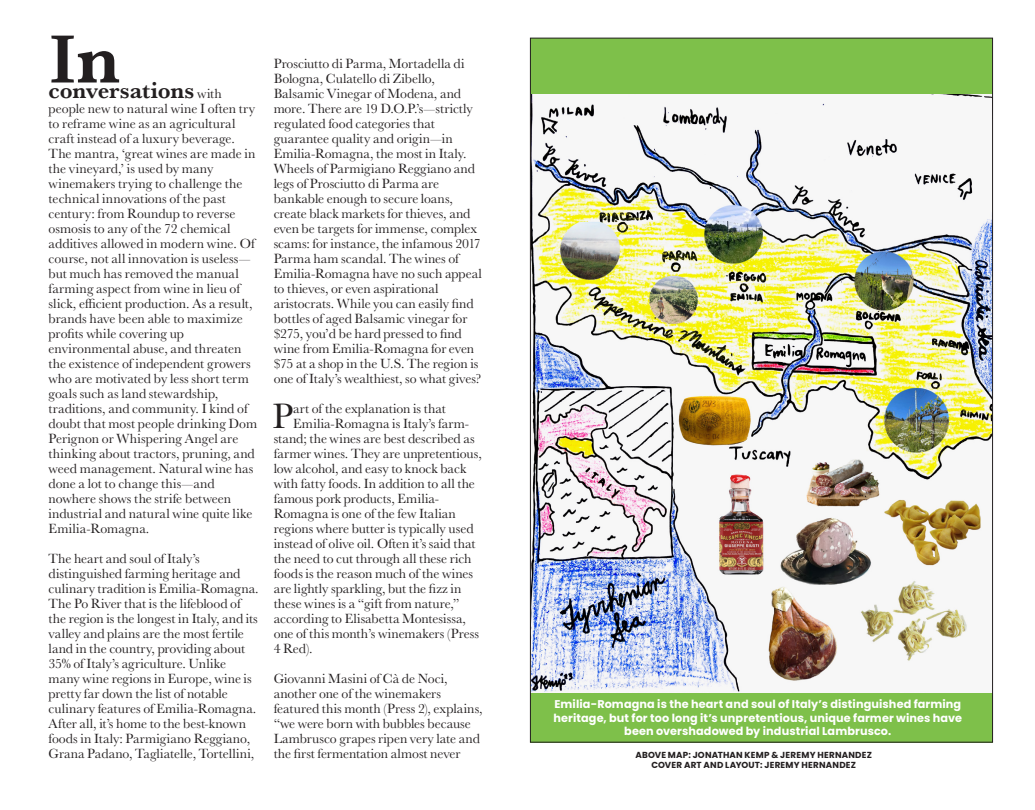
<style>
.page{position:relative;width:1035px;height:810px;background:#fff}
.page>*{position:absolute;margin:0;border:0;box-sizing:border-box;transform-origin:0 0}
.Body_Text{font:700 75px "Freight Text Pro";color:#231f20}
.Body_Text-2{font:36.25px "Baskerville URW";color:#231f20}
.Body_Text-3{font:700 23.75px "Baskerville URW";letter-spacing:-.005em;color:#231f20}
.Body_Text-4{font:13.75px/15px "Baskerville URW";color:#231f20}
.t1{font:700 11.25px/13.5px "Poppins";letter-spacing:.01em;color:#fff;text-align:center}
.t2{font:700 8.75px "Poppins";letter-spacing:.02em;color:#231f20}
.s1{font-family:"Baskerville URW"}
</style>
<div class="page">
<div style="left:530px;top:38px;width:463px;height:704px;background:#7ec04a"></div>
<img style="left:532px;top:94px;width:459px;height:599px">
<p class="Body_Text" style="left:49px;top:8px;width:73px">I<span class="s1">n</span></p>
<p class="Body_Text-3" style="left:49px;top:73px;width:147px">conversations</p>
<p class="Body_Text-4" style="left:49px;top:85px;width:210px;text-indent:149px">with people new to natural wine I often try to reframe wine as an agricultural craft instead of a luxury beverage.<br>The mantra, ‘great wines are made in the vineyard,’ is used by many winemakers trying to challenge the technical innovations of the past century: from Roundup to reverse osmosis to any of the 72 chemical additives allowed in modern wine. Of course, not all innovation is useless— but much has removed the manual farming aspect from wine in lieu of slick, efficient production. As a result, brands have been able to maximize profits while covering up environmental abuse, and threaten the existence of independent growers who are motivated by less short term goals such as land stewardship, traditions, and community. I kind of doubt that most people drinking Dom<br>Perignon or Whispering Angel are thinking about tractors, pruning, and weed management. Natural wine has done a lot to change this—and nowhere shows the strife between industrial and natural wine quite like<br>Emilia-Romagna.</p>
<p class="Body_Text-4" style="left:49px;top:550px;width:212px">The heart and soul of Italy’s distinguished farming heritage and culinary tradition is Emilia-Romagna.<br>The Po River that is the lifeblood of the region is the longest in Italy, and its valley and plains are the most fertile land in the country, providing about 35% of Italy’s agriculture. Unlike many wine regions in Europe, wine is pretty far down the list of notable culinary features of Emilia-Romagna.<br>After all, it’s home to the best-known foods in Italy: Parmigiano Reggiano, Grana Padano, Tagliatelle, Tortellini,</p>
<p class="Body_Text-4" style="left:274px;top:55px;width:210px">Prosciutto di Parma, Mortadella di Bologna, Culatello di Zibello, Balsamic Vinegar of Modena, and more. There are 19 D.O.P.’s—strictly regulated food categories that guarantee quality and origin—in Emilia-Romagna, the most in Italy.<br>Wheels of Parmigiano Reggiano and legs of Prosciutto di Parma are bankable enough to secure loans, create black markets for thieves, and even be targets for immense, complex scams: for instance, the infamous 2017<br>Parma ham scandal. The wines of Emilia-Romagna have no such appeal to thieves, or even aspirational aristocrats. While you can easily find bottles of aged Balsamic vinegar for $275, you’d be hard pressed to find wine from Emilia-Romagna for even $75 at a shop in the U.S. The region is one of Italy’s wealthiest, so what gives?</p>
<p class="Body_Text-2" style="left:273px;top:391px;width:22px">P</p>
<p class="Body_Text-4" style="left:293px;top:400px;width:154px">art of the explanation is that</p>
<p class="Body_Text-4" style="left:293px;top:415px;width:177px">Emilia-Romagna is Italy’s farm-</p>
<p class="Body_Text-4" style="left:274px;top:430px;width:203px">stand; the wines are best described as</p>
<p class="Body_Text-4" style="left:274px;top:445px;width:210px">farmer wines. They are unpretentious,</p>
<p class="Body_Text-4" style="left:274px;top:460px;width:194px">low alcohol, and easy to knock back</p>
<p class="Body_Text-4" style="left:274px;top:475px;width:203px">with fatty foods. In addition to all the</p>
<p class="Body_Text-4" style="left:274px;top:490px;width:167px">famous pork products, Emilia-</p>
<p class="Body_Text-4" style="left:274px;top:505px;width:184px">Romagna is one of the few Italian</p>
<p class="Body_Text-4" style="left:274px;top:520px;width:201px">regions where butter is typically used</p>
<p class="Body_Text-4" style="left:274px;top:535px;width:203px">instead of olive oil. Often it’s said that</p>
<p class="Body_Text-4" style="left:274px;top:550px;width:199px">the need to cut through all these rich</p>
<p class="Body_Text-4" style="left:274px;top:565px;width:201px">foods is the reason much of the wines</p>
<p class="Body_Text-4" style="left:274px;top:580px;width:189px">are lightly sparkling, but the fizz in</p>
<p class="Body_Text-4" style="left:274px;top:595px;width:187px">these wines is a “gift from nature,”</p>
<p class="Body_Text-4" style="left:274px;top:610px;width:194px">according to Elisabetta Montesissa,</p>
<p class="Body_Text-4" style="left:274px;top:625px;width:207px">one of this month’s winemakers (Press</p>
<p class="Body_Text-4" style="left:274px;top:640px;width:40px">4 Red).</p>
<p class="Body_Text-4" style="left:274px;top:670px;width:211px">Giovanni Masini of Cà de Noci, another one of the winemakers featured this month (Press 2), explains, “we were born with bubbles because Lambrusco grapes ripen very late and the first fermentation almost never</p>
<p class="t1" style="left:553px;top:698px;width:410px">Emilia-Romagna is the heart and soul of Italy’s distinguished farming heritage, but for too long it’s unpretentious, unique farmer wines have been overshadowed by industrial Lambrusco.</p>
<p class="t2" style="left:635px;top:750px;width:238px">ABOVE MAP: JONATHAN KEMP &amp; JEREMY HERNANDEZ</p>
<p class="t2" style="left:651px;top:760px;width:206px">COVER ART AND LAYOUT: JEREMY HERNANDEZ</p>
</div>
